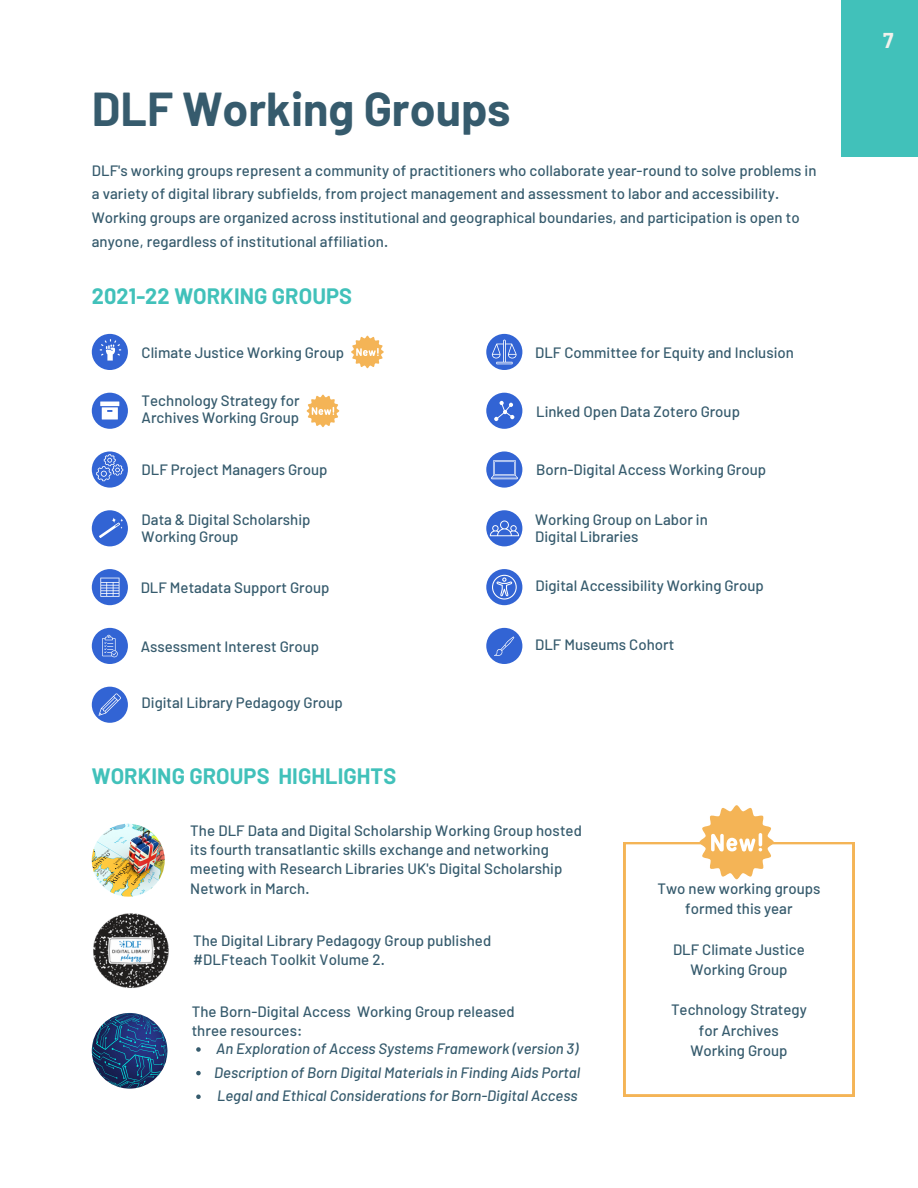
<style>
.page{position:relative;width:918px;height:1188px;background:#fff}
.page>*{position:absolute;margin:0;border:0;box-sizing:border-box;transform-origin:0 0}
.t1{font:700 46.5px "Barlow";color:#365b6d}
.t2{font:700 21.75px "Barlow";letter-spacing:.005em;color:#41c1ba}
.t3{font:700 21px "Barlow";color:#f2f1ec}
.t4{font:500 15px/19.2px "Barlow";letter-spacing:.005em;color:#365b6d}
.t5{font:italic 500 15px/23.7px "Barlow";color:#365b6d}
</style>
<div class="page">
<div style="left:486px;top:334px;width:36px;height:36px;background:#3264d4;border-radius:50%"></div>
<svg style="left:492px;top:340px;width:25px;height:24px"></svg>
<div style="left:486px;top:393px;width:36px;height:36px;background:#3264d4;border-radius:50%"></div>
<svg style="left:494px;top:401px;width:20px;height:20px"></svg>
<svg style="left:486px;top:451px;width:36px;height:37px"></svg>
<svg style="left:491px;top:460px;width:27px;height:19px"></svg>
<div style="left:486px;top:510px;width:36px;height:36px;background:#3264d4;border-radius:50%"></div>
<svg style="left:490px;top:521px;width:29px;height:15px"></svg>
<div style="left:486px;top:569px;width:36px;height:36px;background:#3264d4;border-radius:50%"></div>
<svg style="left:492px;top:575px;width:25px;height:25px"></svg>
<div style="left:486px;top:628px;width:36px;height:36px;background:#3264d4;border-radius:50%"></div>
<svg style="left:494px;top:637px;width:20px;height:19px"></svg>
<div style="left:92px;top:628px;width:36px;height:36px;background:#3264d4;border-radius:50%"></div>
<svg style="left:102px;top:635px;width:16px;height:22px"></svg>
<div style="left:92px;top:569px;width:36px;height:36px;background:#3264d4;border-radius:50%"></div>
<svg style="left:100px;top:578px;width:19px;height:19px"></svg>
<div style="left:92px;top:687px;width:36px;height:36px;background:#3264d4;border-radius:50%"></div>
<svg style="left:99px;top:693px;width:22px;height:23px"></svg>
<div style="left:92px;top:510px;width:36px;height:36px;background:#3264d4;border-radius:50%"></div>
<svg style="left:99px;top:516px;width:26px;height:22px"></svg>
<div style="left:92px;top:334px;width:36px;height:36px;background:#3264d4;border-radius:50%"></div>
<svg style="left:100px;top:339px;width:21px;height:22px"></svg>
<div style="left:92px;top:393px;width:36px;height:36px;background:#3264d4;border-radius:50%"></div>
<svg style="left:102px;top:407px;width:16px;height:13px"></svg>
<hr style="left:100px;top:402px;width:19px;height:4px;background:#fff">
<div style="left:92px;top:451px;width:36px;height:37px;background:#3264d4;border-radius:50%"></div>
<svg style="left:96px;top:454px;width:27px;height:27px"></svg>
<svg style="left:351px;top:336px;width:33px;height:32px"></svg>
<svg style="left:307px;top:395px;width:32px;height:32px"></svg>
<svg style="left:624px;top:842px;width:230px;height:254px"></svg>
<svg style="left:700px;top:805px;width:74px;height:74px"></svg>
<svg style="left:196px;top:1047px;width:5px;height:5px"></svg>
<svg style="left:196px;top:1071px;width:5px;height:4px"></svg>
<svg style="left:196px;top:1094px;width:5px;height:5px"></svg>
<img style="left:92px;top:1013px;width:75px;height:76px;border-radius:50%">
<img style="left:92px;top:824px;width:73px;height:73px;border-radius:50%">
<img style="left:92px;top:911px;width:78px;height:79px;border-radius:50%">
<div style="left:841px;top:0;width:77px;height:156px;background:#41c1ba"></div>
<h1 class="t1" style="left:92px;top:79px;width:420px">DLF Working Groups</h1>
<p class="t4" style="left:92px;top:158px;width:726px;line-height:23.7px">DLF's working groups represent a community of practitioners who collaborate year-round to solve problems in a variety of digital library subfields, from project management and assessment to labor and accessibility.<br>Working groups are organized across institutional and geographical boundaries, and participation is open to anyone, regardless of institutional affiliation.</p>
<h2 class="t2" style="left:92px;top:282px;width:262px">2021-22 WORKING GROUPS</h2>
<p class="t4" style="left:142px;top:342px;width:204px">Climate Justice Working Group</p>
<p class="t4" style="left:535px;top:342px;width:260px">DLF Committee for Equity and Inclusion</p>
<p class="t4" style="left:142px;top:392px;width:160px;line-height:16.8px">Technology Strategy for<br>Archives Working Group</p>
<p class="t4" style="left:536px;top:401px;width:205px">Linked Open Data Zotero Group</p>
<p class="t4" style="left:142px;top:460px;width:187px">DLF Project Managers Group</p>
<p class="t4" style="left:142px;top:511px;width:170px;line-height:16.8px">Data &amp; Digital Scholarship<br>Working Group</p>
<p class="t4" style="left:141px;top:578px;width:190px">DLF Metadata Support Group</p>
<p class="t4" style="left:141px;top:636px;width:180px">Assessment Interest Group</p>
<p class="t4" style="left:142px;top:693px;width:203px">Digital Library Pedagogy Group</p>
<h2 class="t2" style="left:92px;top:762px;width:306px">WORKING GROUPS HIGHLIGHTS</h2>
<p class="t4" style="left:536px;top:459px;width:232px">Born-Digital Access Working Group</p>
<p class="t4" style="left:535px;top:511px;width:174px;line-height:16.8px">Working Group on Labor in<br>Digital Libraries</p>
<p class="t4" style="left:535px;top:576px;width:230px">Digital Accessibility Working Group</p>
<p class="t4" style="left:535px;top:635px;width:141px">DLF Museums Cohort</p>
<p class="t4" style="left:190px;top:821px;width:393px">The DLF Data and Digital Scholarship Working Group hosted its fourth transatlantic skills exchange and networking meeting with Research Libraries UK's Digital Scholarship Network in March.</p>
<p class="t4" style="left:193px;top:930px;width:300px">The Digital Library Pedagogy Group published #DLFteach Toolkit Volume 2.</p>
<p class="t4" style="left:192px;top:1001px;width:325px">The Born-Digital Access Working Group released three resources:</p>
<p class="t5" style="left:214px;top:1036px;width:368px">An Exploration of Access Systems Framework (version 3)<br>Description of Born Digital Materials in Finding Aids Portal<br>Legal and Ethical Considerations for Born-Digital Access</p>
<p class="t4" style="left:658px;top:878px;width:164px;line-height:20.2px;text-align:center">Two new working groups formed this year</p>
<p class="t4" style="left:673px;top:938px;width:133px;line-height:20.2px;text-align:center">DLF Climate Justice<br>Working Group</p>
<p class="t4" style="left:671px;top:999px;width:137px;line-height:20.2px;text-align:center">Technology Strategy for Archives<br>Working Group</p>
<h3 class="t3" style="left:883px;top:27px;width:12px">7</h3>
</div>
